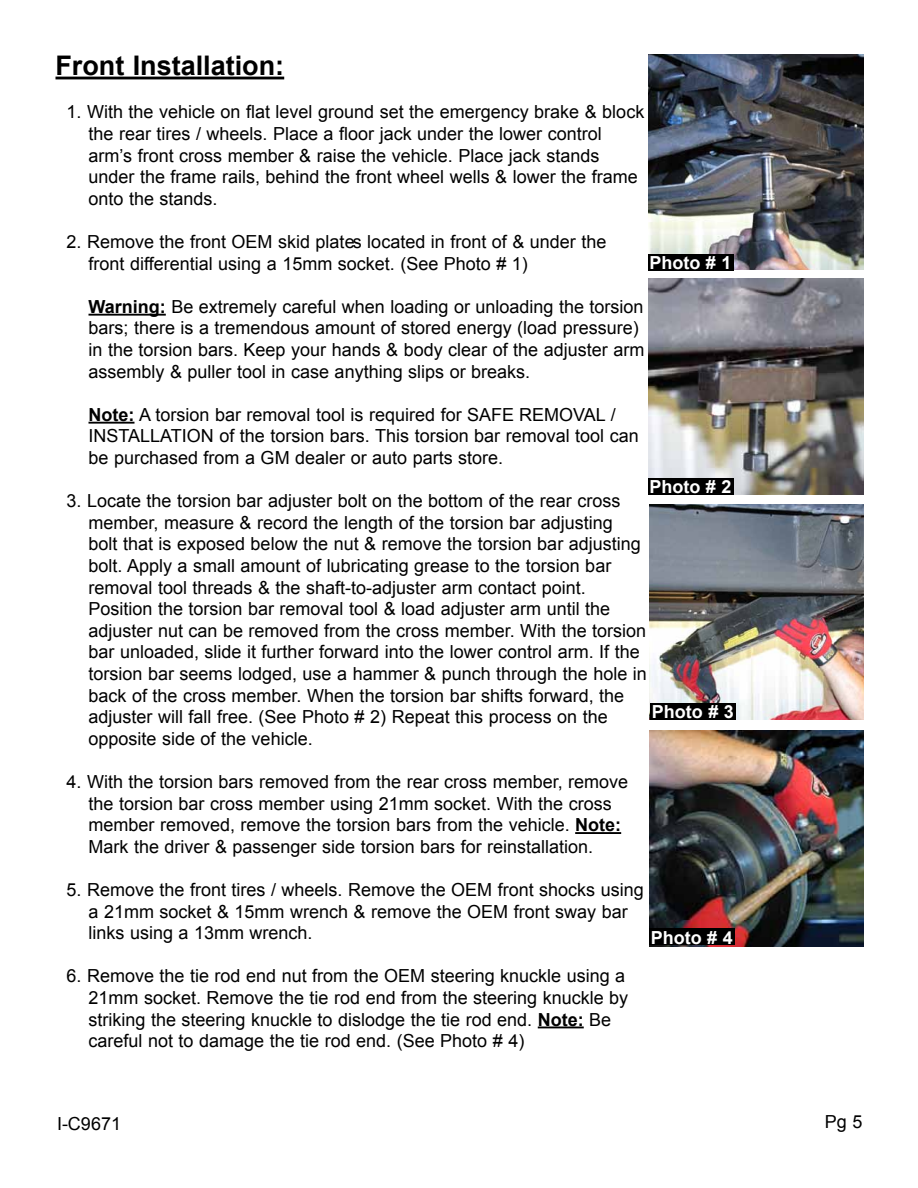
<style>
.page{position:relative;width:918px;height:1188px;background:#fff}
.page>*{position:absolute;margin:0;border:0;box-sizing:border-box;transform-origin:0 0}
.t1{font:700 27px "Arial";color:#000}
.t2{font:18px/21.6px "Arial";color:#000}
.t3{font:700 18px "Arial";color:#fff}
.s1{font-weight:700}
</style>
<div class="page">
<hr style="left:56px;top:77px;width:228px;height:2px;background:#000">
<hr style="left:89px;top:314px;width:77px;height:2px;background:#000">
<hr style="left:89px;top:422px;width:45px;height:2px;background:#000">
<hr style="left:575px;top:832px;width:46px;height:2px;background:#000">
<hr style="left:538px;top:1027px;width:46px;height:1px;background:#000">
<img style="left:648px;top:54px;width:216px;height:216px">
<div style="left:648px;top:254px;width:85px;height:16px;background:#000"></div>
<img style="left:648px;top:278px;width:216px;height:216px">
<div style="left:648px;top:478px;width:85px;height:16px;background:#000"></div>
<img style="left:649px;top:504px;width:215px;height:216px">
<div style="left:650px;top:704px;width:85px;height:16px;background:#000"></div>
<img style="left:649px;top:730px;width:215px;height:216px">
<div style="left:649px;top:929px;width:85px;height:16px;background:#000"></div>
<h1 class="t1" style="left:56px;top:48px;width:230px">Front Installation:</h1>
<p class="t2" style="left:89px;top:101px;width:557px;text-indent:-22px">1. With the vehicle on flat level ground set the emergency brake &amp; block the rear tires / wheels. Place a floor jack under the lower control arm’s front cross member &amp; raise the vehicle. Place jack stands under the frame rails, behind the front wheel wells &amp; lower the frame onto the stands.</p>
<p class="t2" style="left:89px;top:231px;width:519px;text-indent:-22px">2. Remove the front OEM skid plates located in front of &amp; under the front differential using a 15mm socket. (See Photo # 1)</p>
<p class="t2" style="left:89px;top:296px;width:557px"><span class="s1">Warning:</span> Be extremely careful when loading or unloading the torsion bars; there is a tremendous amount of stored energy (load pressure) in the torsion bars. Keep your hands &amp; body clear of the adjuster arm assembly &amp; puller tool in case anything slips or breaks.</p>
<p class="t2" style="left:89px;top:404px;width:552px"><span class="s1">Note:</span> A torsion bar removal tool is required for SAFE REMOVAL /<br>INSTALLATION of the torsion bars. This torsion bar removal tool can be purchased from a GM dealer or auto parts store.</p>
<p class="t2" style="left:89px;top:490px;width:560px;text-indent:-22px">3. Locate the torsion bar adjuster bolt on the bottom of the rear cross member, measure &amp; record the length of the torsion bar adjusting<br>bolt that is exposed below the nut &amp; remove the torsion bar adjusting bolt. Apply a small amount of lubricating grease to the torsion bar removal tool threads &amp; the shaft-to-adjuster arm contact point.<br>Position the torsion bar removal tool &amp; load adjuster arm until the adjuster nut can be removed from the cross member. With the torsion bar unloaded, slide it further forward into the lower control arm. If the torsion bar seems lodged, use a hammer &amp; punch through the hole in back of the cross member. When the torsion bar shifts forward, the adjuster will fall free. (See Photo # 2) Repeat this process on the opposite side of the vehicle.</p>
<p class="t2" style="left:89px;top:771px;width:541px;text-indent:-22px">4. With the torsion bars removed from the rear cross member, remove the torsion bar cross member using 21mm socket. With the cross member removed, remove the torsion bars from the vehicle. <span class="s1">Note:<br></span>Mark the driver &amp; passenger side torsion bars for reinstallation.</p>
<p class="t2" style="left:89px;top:879px;width:557px;text-indent:-22px">5. Remove the front tires / wheels. Remove the OEM front shocks using a 21mm socket &amp; 15mm wrench &amp; remove the OEM front sway bar links using a 13mm wrench.</p>
<p class="t2" style="left:89px;top:965px;width:541px;text-indent:-22px">6. Remove the tie rod end nut from the OEM steering knuckle using a 21mm socket. Remove the tie rod end from the steering knuckle by striking the steering knuckle to dislodge the tie rod end. <span class="s1">Note:</span> Be careful not to damage the tie rod end. (See Photo # 4)</p>
<p class="t3" style="left:650px;top:250px;width:84px">Photo # 1</p>
<p class="t3" style="left:650px;top:474px;width:84px">Photo # 2</p>
<p class="t3" style="left:652px;top:700px;width:84px">Photo # 3</p>
<p class="t3" style="left:651px;top:925px;width:84px">Photo # 4</p>
<p class="t2" style="left:57px;top:1113px;width:66px">I-C9671</p>
<p class="t2" style="left:825px;top:1111px;width:39px">Pg 5</p>
</div>
